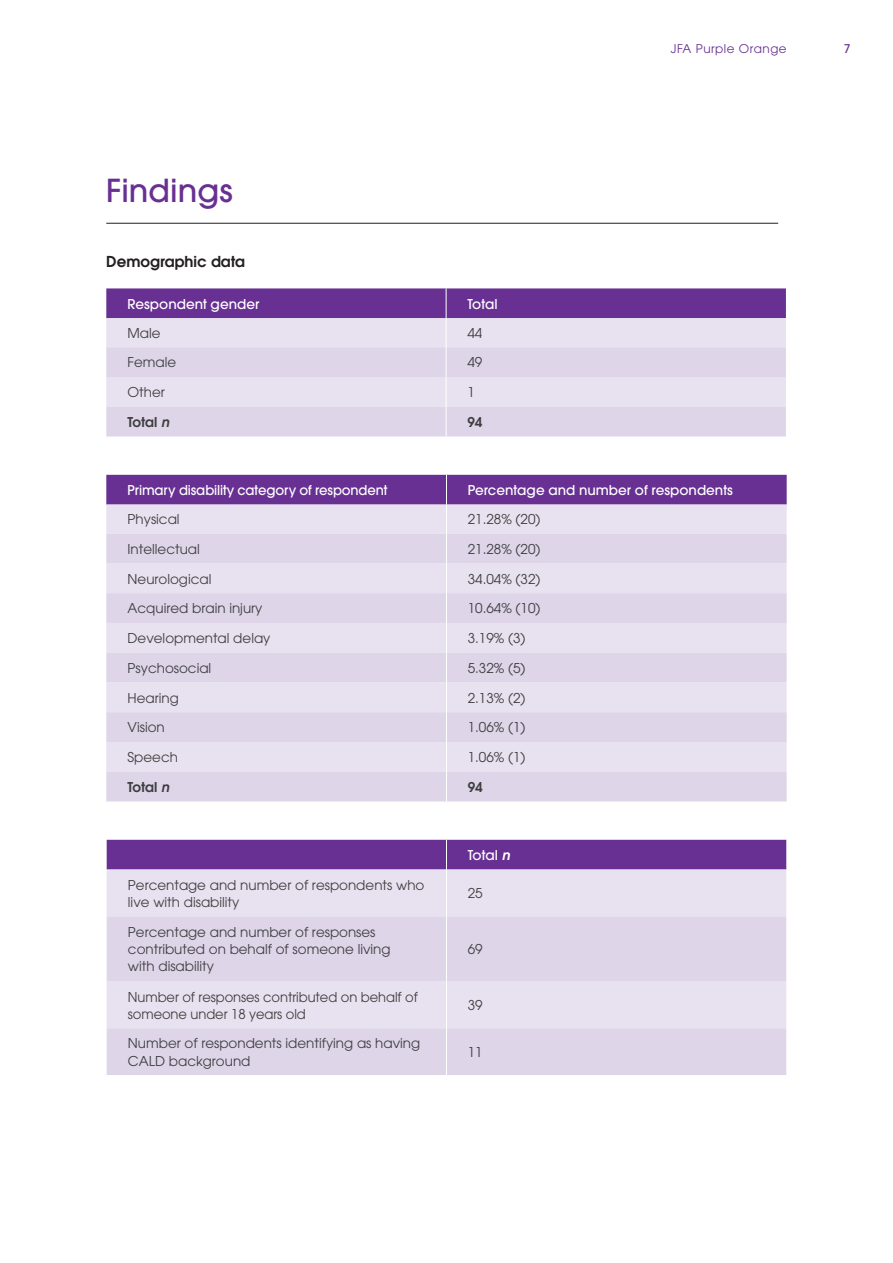
<style>
.page{position:relative;width:893px;height:1263px;background:#fff}
.page>*{position:absolute;margin:0;border:0;box-sizing:border-box;transform-origin:0 0}
.t1{font:500 31.5px "Avant Garde";color:#683092}
.t2{font:600 15px "Avant Garde";color:#231f20}
.t3{font:13.5px/17.2px "Avant Garde";color:#3e3e3f}
.t4{font:500 13.5px "Avant Garde";color:#fff}
.t5{font:600 13.5px "Avant Garde";color:#3e3e3f}
.t6{font:12px "Avant Garde";letter-spacing:.04em;color:#683092}
.t7{font:500 12px "Avant Garde";color:#683092}
.s1{font-style:italic}
.s2{font-weight:600;font-style:italic}
</style>
<div class="page">
<hr style="left:106px;top:223px;width:672px;height:1px;background:#231f20">
<svg style="left:106px;top:347px;width:680px;height:89px;background:#e1d9eb"></svg>
<svg style="left:106px;top:288px;width:680px;height:59px;background:#a889c1"></svg>
<hr style="left:446px;top:347px;width:1px;height:30px;background:#fff">
<hr style="left:446px;top:377px;width:1px;height:30px;background:#fff">
<svg style="left:446px;top:407px;width:1px;height:29px"></svg>
<hr style="left:446px;top:288px;width:1px;height:30px;background:#fff">
<svg style="left:106px;top:563px;width:681px;height:238px;background:#e3dcec"></svg>
<svg style="left:106px;top:475px;width:681px;height:88px;background:#baa2ce"></svg>
<hr style="left:446px;top:563px;width:1px;height:30px;background:#fff">
<hr style="left:446px;top:593px;width:1px;height:30px;background:#fff">
<hr style="left:446px;top:623px;width:1px;height:30px;background:#fff">
<svg style="left:446px;top:653px;width:1px;height:29px"></svg>
<hr style="left:446px;top:682px;width:1px;height:30px;background:#fff">
<hr style="left:446px;top:712px;width:1px;height:30px;background:#fff">
<hr style="left:446px;top:742px;width:1px;height:30px;background:#fff">
<svg style="left:446px;top:772px;width:1px;height:29px"></svg>
<div style="left:107px;top:869px;width:679px;height:47px;background:#e8e2f0"></div>
<svg style="left:107px;top:916px;width:679px;height:159px;background:#e1d8eb"></svg>
<hr style="left:446px;top:869px;width:1px;height:47px;background:#fff">
<hr style="left:446px;top:916px;width:1px;height:65px;background:#fff">
<hr style="left:446px;top:981px;width:1px;height:47px;background:#fff">
<hr style="left:446px;top:1028px;width:1px;height:47px;background:#fff">
<div style="left:107px;top:840px;width:679px;height:29px;background:#683092"></div>
<h1 class="t1" style="left:106px;top:171px;width:128px">Findings</h1>
<p class="t2" style="left:106px;top:252px;width:140px">Demographic data</p>
<p class="t4" style="left:128px;top:295px;width:133px">Respondent gender</p>
<p class="t4" style="left:467px;top:295px;width:32px">Total</p>
<p class="t3" style="left:128px;top:324px;width:35px">Male</p>
<p class="t3" style="left:467px;top:324px;width:16px">44</p>
<p class="t3" style="left:128px;top:354px;width:50px">Female</p>
<p class="t3" style="left:467px;top:354px;width:16px">49</p>
<p class="t3" style="left:128px;top:384px;width:39px">Other</p>
<p class="t3" style="left:467px;top:384px;width:9px">1</p>
<p class="t5" style="left:128px;top:413px;width:43px">Total <span class="s1">n</span></p>
<p class="t5" style="left:467px;top:413px;width:17px">94</p>
<p class="t6" style="left:671px;top:41px;width:117px">JFA Purple Orange</p>
<p class="t7" style="left:844px;top:41px;width:8px">7</p>
<p class="t4" style="left:128px;top:482px;width:261px">Primary disability category of respondent</p>
<p class="t4" style="left:468px;top:482px;width:267px">Percentage and number of respondents</p>
<p class="t3" style="left:128px;top:510px;width:54px">Physical</p>
<p class="t3" style="left:468px;top:510px;width:74px">21.28% (20)</p>
<p class="t3" style="left:128px;top:540px;width:74px">Intellectual</p>
<p class="t3" style="left:468px;top:540px;width:74px">21.28% (20)</p>
<p class="t3" style="left:128px;top:570px;width:85px">Neurological</p>
<p class="t3" style="left:468px;top:570px;width:74px">34.04% (32)</p>
<p class="t3" style="left:128px;top:600px;width:136px">Acquired brain injury</p>
<p class="t3" style="left:468px;top:600px;width:74px">10.64% (10)</p>
<p class="t3" style="left:128px;top:629px;width:144px">Developmental delay</p>
<p class="t3" style="left:468px;top:629px;width:59px">3.19% (3)</p>
<p class="t3" style="left:128px;top:659px;width:85px">Psychosocial</p>
<p class="t3" style="left:468px;top:659px;width:59px">5.32% (5)</p>
<p class="t3" style="left:128px;top:689px;width:53px">Hearing</p>
<p class="t3" style="left:468px;top:689px;width:59px">2.13% (2)</p>
<p class="t3" style="left:128px;top:719px;width:39px">Vision</p>
<p class="t3" style="left:468px;top:719px;width:59px">1.06% (1)</p>
<p class="t3" style="left:128px;top:748px;width:52px">Speech</p>
<p class="t3" style="left:468px;top:748px;width:59px">1.06% (1)</p>
<p class="t5" style="left:128px;top:778px;width:43px">Total <span class="s1">n</span></p>
<p class="t5" style="left:468px;top:778px;width:17px">94</p>
<p class="t4" style="left:468px;top:847px;width:44px">Total <span class="s2">n</span></p>
<p class="t3" style="left:128px;top:876px;width:298px">Percentage and number of respondents who live with disability</p>
<p class="t3" style="left:468px;top:884px;width:16px">25</p>
<p class="t3" style="left:128px;top:923px;width:264px">Percentage and number of responses contributed on behalf of someone living with disability</p>
<p class="t3" style="left:468px;top:940px;width:16px">69</p>
<p class="t3" style="left:128px;top:988px;width:291px">Number of responses contributed on behalf of someone under 18 years old</p>
<p class="t3" style="left:468px;top:996px;width:16px">39</p>
<p class="t3" style="left:128px;top:1035px;width:294px">Number of respondents identifying as having<br>CALD background</p>
<p class="t3" style="left:468px;top:1043px;width:16px">11</p>
</div>
